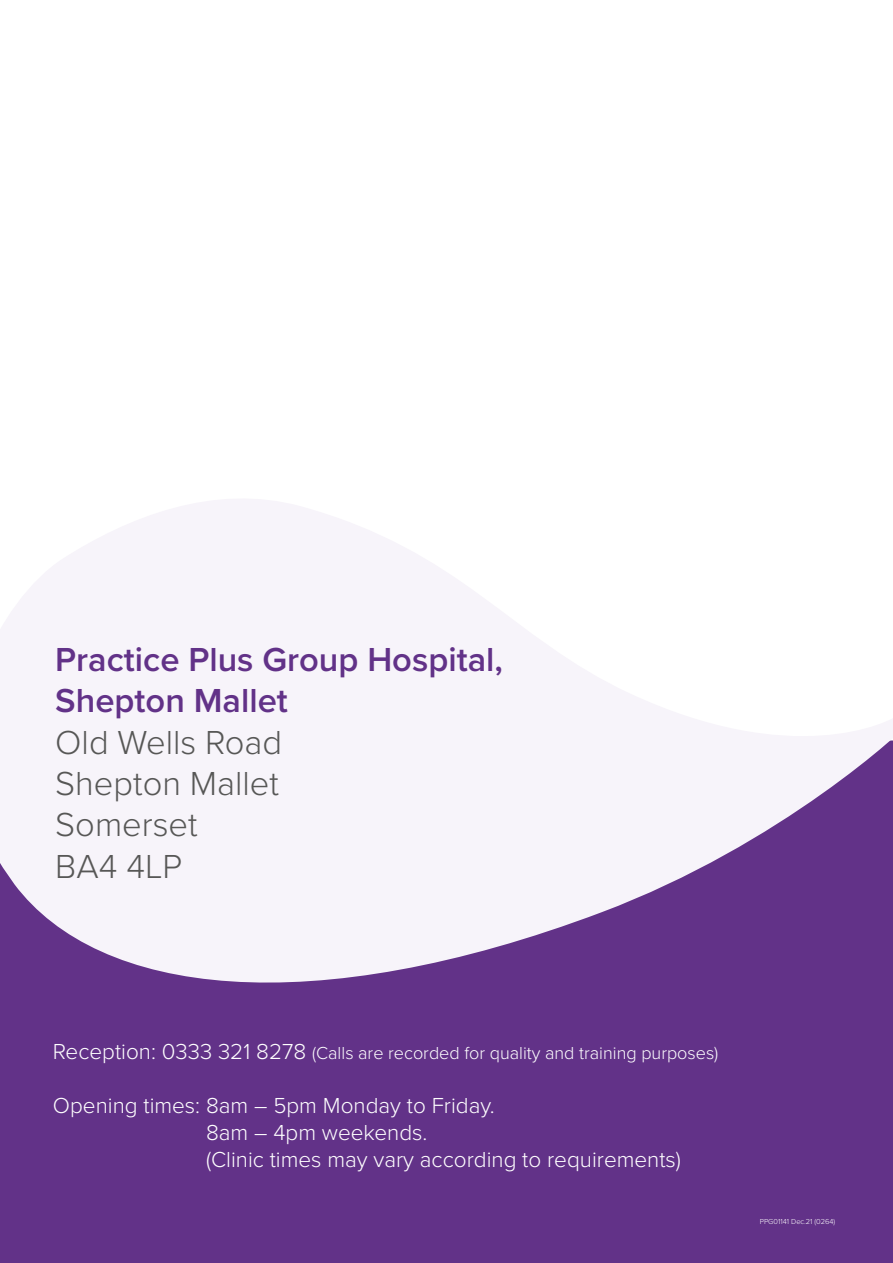
<style>
.page{position:relative;width:893px;height:1263px;background:#fff}
.page>*{position:absolute;margin:0;border:0;box-sizing:border-box;transform-origin:0 0}
.t1{font:600 34.5px/41.4px "Proxima Nova";color:#623288}
.t2{font:300 34.5px/41.4px "Proxima Nova";color:#575756}
.t3{font:300 22.5px/27px "Proxima Nova";color:#fff}
.t4{font:300 18px "Proxima Nova";color:#fff}
.t5{font:300 7.5px "Proxima Nova";color:#fff}
.s1{font-size:22.5px}
</style>
<div class="page">
<div style="left:0;top:1022px;width:893px;height:241px;background:#623288"></div>
<svg style="left:0;top:499px;width:893px;height:523px;fill:#f7f4fa"></svg>
<h1 class="t1" style="left:55px;top:638px;width:449px">Practice Plus Group Hospital,<br>Shepton Mallet</h1>
<h1 class="t2" style="left:55px;top:719px;width:228px">Old Wells Road<br>Shepton Mallet<br>Somerset<br>BA4 4LP</h1>
<p class="t4" style="left:53px;top:1039px;width:667px"><span class="s1">Reception: 0333 321 8278</span> (Calls are recorded for quality and training purposes)</p>
<p class="t3" style="left:206px;top:1090px;width:476px;text-indent:-153px">Opening times: 8am – 5pm Monday to Friday.<br>8am – 4pm weekends.<br>(Clinic times may vary according to requirements)</p>
<p class="t5" style="left:760px;top:1215px;width:77px">PPG01141 Dec.21 (0264)</p>
</div>
